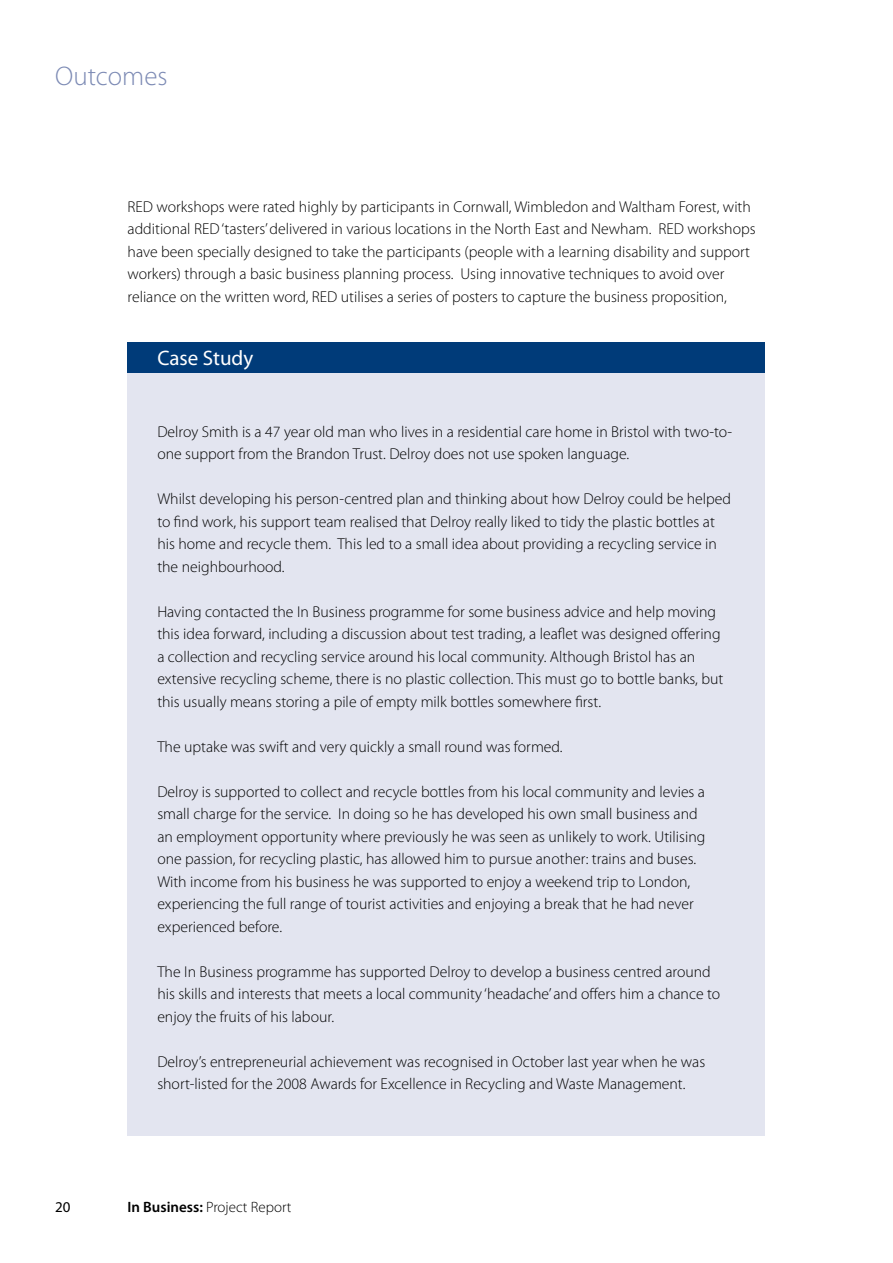
<style>
.page{position:relative;width:893px;height:1263px;background:#fff}
.page>*{position:absolute;margin:0;border:0;box-sizing:border-box;transform-origin:0 0}
.t1{font:300 27px "Myriad Pro";color:#7c8ab4}
.t2{font:21px "Myriad Pro";color:#fff}
.t3{font:300 15.75px/22.5px "Myriad Pro";color:#000}
.t4{font:300 15px "Myriad Pro";color:#000}
.t5{font:15px "Myriad Pro";color:#000}
.s1{font-weight:600}
</style>
<div class="page">
<div style="left:128px;top:342px;width:637px;height:793px;background:#e3e5f0"></div>
<div style="left:128px;top:343px;width:637px;height:30px;background:#003b79"></div>
<h1 class="t1" style="left:55px;top:60px;width:114px">Outcomes</h1>
<p class="t3" style="left:128px;top:195px;width:630px">RED workshops were rated highly by participants in Cornwall, Wimbledon and Waltham Forest, with additional RED ‘tasters’ delivered in various locations in the North East and Newham. RED workshops have been specially designed to take the participants (people with a learning disability and support workers) through a basic business planning process. Using innovative techniques to avoid over reliance on the written word, RED utilises a series of posters to capture the business proposition,</p>
<h2 class="t2" style="left:157px;top:345px;width:97px">Case Study</h2>
<p class="t3" style="left:157px;top:420px;width:576px">Delroy Smith is a 47 year old man who lives in a residential care home in Bristol with two-to&shy;one support from the Brandon Trust. Delroy does not use spoken language.</p>
<p class="t3" style="left:157px;top:487px;width:575px">Whilst developing his person-centred plan and thinking about how Delroy could be helped to find work, his support team realised that Delroy really liked to tidy the plastic bottles at his home and recycle them. This led to a small idea about providing a recycling service in the neighbourhood.</p>
<p class="t3" style="left:157px;top:600px;width:567px">Having contacted the In Business programme for some business advice and help moving this idea forward, including a discussion about test trading, a leaflet was designed offering a collection and recycling service around his local community. Although Bristol has an extensive recycling scheme, there is no plastic collection. This must go to bottle banks, but this usually means storing a pile of empty milk bottles somewhere first.</p>
<p class="t3" style="left:157px;top:735px;width:407px">The uptake was swift and very quickly a small round was formed.</p>
<p class="t3" style="left:157px;top:780px;width:549px">Delroy is supported to collect and recycle bottles from his local community and levies a small charge for the service. In doing so he has developed his own small business and an employment opportunity where previously he was seen as unlikely to work. Utilising one passion, for recycling plastic, has allowed him to pursue another: trains and buses.<br>With income from his business he was supported to enjoy a weekend trip to London, experiencing the full range of tourist activities and enjoying a break that he had never experienced before.</p>
<p class="t3" style="left:157px;top:960px;width:564px">The In Business programme has supported Delroy to develop a business centred around his skills and interests that meets a local community ‘headache’ and offers him a chance to enjoy the fruits of his labour.</p>
<p class="t3" style="left:157px;top:1050px;width:549px">Delroy’s entrepreneurial achievement was recognised in October last year when he was short-listed for the 2008 Awards for Excellence in Recycling and Waste Management.</p>
<p class="t5" style="left:55px;top:1198px;width:17px">20</p>
<p class="t4" style="left:128px;top:1198px;width:165px"><span class="s1">In Business:</span> Project Report</p>
</div>
